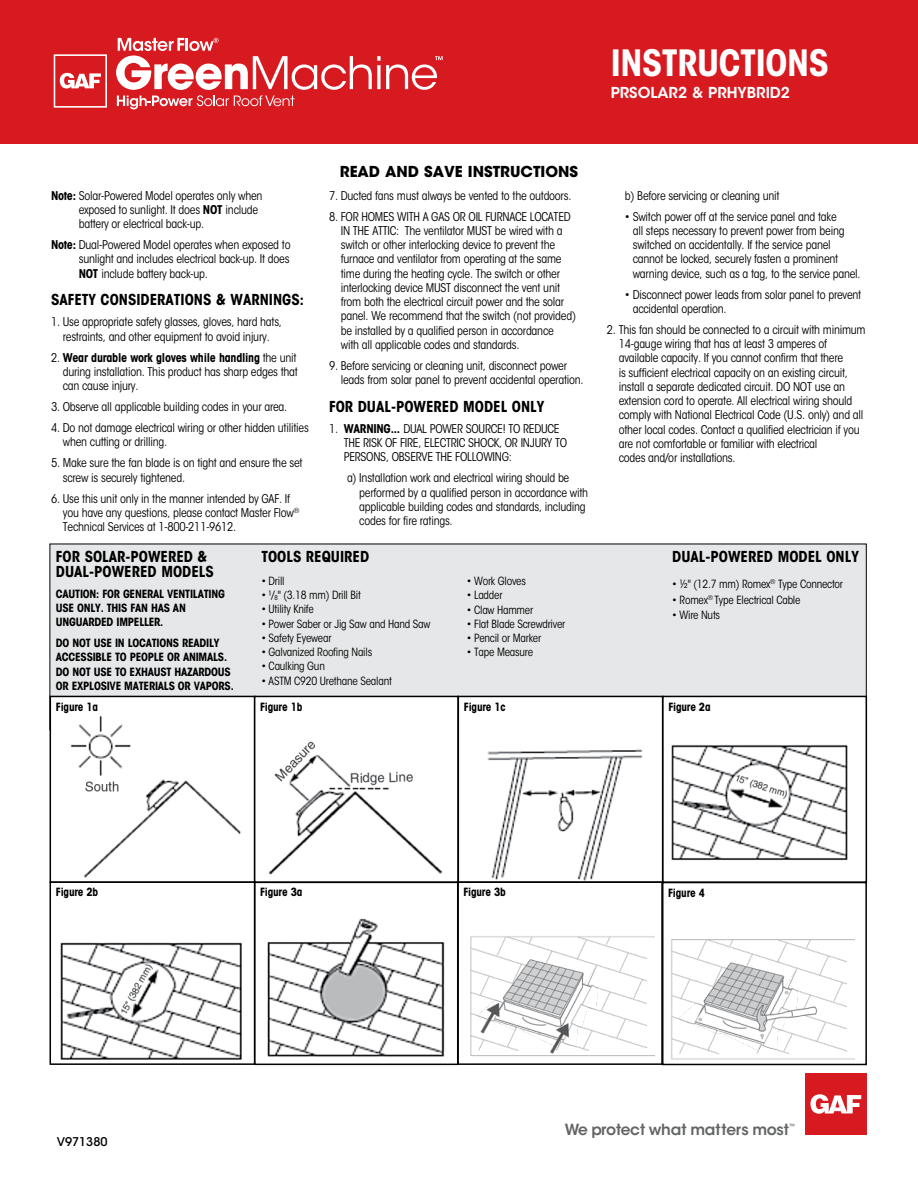
<style>
.page{position:relative;width:918px;height:1188px;background:#fff}
.page>*{position:absolute;margin:0;border:0;box-sizing:border-box;transform-origin:0 0}
.t1{font:700 condensed 36px "ITC Avant Garde Std";letter-spacing:-.01em;color:#fff}
.t2{font:600 15.3px "ITC Avant Garde Std";letter-spacing:-.02em;color:#636466}
.t3{font:700 condensed 15px/14.2px "ITC Avant Garde Std";color:#000}
.t4{font:700 15px "ITC Avant Garde Std";color:#000}
.t5{font:600 15px "ITC Avant Garde Std";color:#fff}
.t6{font:condensed 12px/14.2px "ITC Avant Garde Std";letter-spacing:-.02em;color:#000}
.t7{font:500 12px "ITC Avant Garde Std";color:#000}
.t8{font:condensed 11.25px "ITC Avant Garde Std";letter-spacing:-.02em;color:#000}
.t9{font:700 condensed 11.25px/14.2px "ITC Avant Garde Std";letter-spacing:-.02em;color:#000}
.t10{font:500 5.85px "ITC Avant Garde Std";color:#636466}
.s1{font-weight:700}
.s2{font-size:6.6px}
</style>
<div class="page">
<div style="left:0;top:0;width:918px;height:144px;background:#d71920"></div>
<div style="left:805px;top:1074px;width:62px;height:61px;background:#d71920"></div>
<svg style="left:810px;top:1094px;width:51px;height:20px"></svg>
<div style="left:50px;top:544px;width:816px;height:186px;background:#e6e7e8"></div>
<svg style="left:54px;top:54px;width:53px;height:54px"></svg>
<svg style="left:116px;top:38px;width:327px;height:71px"></svg>
<img style="left:53px;top:699px;width:199px;height:179px">
<div style="left:50px;top:696px;width:205px;height:187px;border:2px solid #000"></div>
<div style="left:255px;top:696px;width:203px;height:186px;background:#fff"></div>
<div style="left:254px;top:696px;width:205px;height:187px;border:2px solid #000"></div>
<div style="left:458px;top:696px;width:205px;height:186px;background:#fff"></div>
<div style="left:458px;top:696px;width:205px;height:187px;border:2px solid #000"></div>
<div style="left:663px;top:696px;width:203px;height:186px;background:#fff"></div>
<div style="left:662px;top:696px;width:205px;height:187px;border:2px solid #000"></div>
<img style="left:671px;top:744px;width:177px;height:117px">
<img style="left:267px;top:918px;width:170px;height:139px">
<div style="left:254px;top:882px;width:205px;height:183px;border:2px solid #000"></div>
<div style="left:457px;top:881px;width:206px;height:184px;border:2px solid #000"></div>
<img style="left:437px;top:927px;width:200px;height:134px">
<div style="left:662px;top:882px;width:205px;height:183px;border:2px solid #000"></div>
<img style="left:637px;top:929px;width:218px;height:132px">
<div style="left:50px;top:881px;width:205px;height:184px;border:2px solid #000"></div>
<img style="left:60px;top:942px;width:182px;height:118px">
<h1 class="t1" style="left:611px;top:40px;width:220px">INSTRUCTIONS</h1>
<p class="t5" style="left:611px;top:83px;width:181px">PRSOLAR2 &amp; PRHYBRID2</p>
<p class="t6" style="left:79px;top:188px;width:185px;text-indent:-28px"><span class="s1">Note:</span> Solar-Powered Model operates only when exposed to sunlight. It does <span class="s1">NOT</span> include battery or electrical back-up.</p>
<p class="t6" style="left:79px;top:238px;width:213px;text-align:justify;text-indent:-28px"><span class="s1">Note:</span> Dual-Powered Model operates when exposed to sunlight and includes electrical back-up. It does <span class="s1">NOT</span> include battery back-up.</p>
<p class="t3" style="left:51px;top:293px;width:254px">SAFETY CONSIDERATIONS &amp; WARNINGS:</p>
<p class="t6" style="left:51px;top:315px;width:233px;text-align:center">1. Use appropriate safety glasses, gloves, hard hats, restraints, and other equipment to avoid injury.</p>
<p class="t6" style="left:63px;top:350px;width:237px;text-align:justify;text-indent:-12px">2. <span class="s1">Wear durable work gloves while handling</span> the unit during installation. This product has sharp edges that can cause injury.</p>
<p class="t6" style="left:51px;top:400px;width:238px">3. Observe all applicable building codes in your area.</p>
<p class="t6" style="left:63px;top:421px;width:248px;text-indent:-12px">4. Do not damage electrical wiring or other hidden utilities when cutting or drilling.</p>
<p class="t6" style="left:63px;top:456px;width:241px;text-indent:-12px">5. Make sure the fan blade is on tight and ensure the set screw is securely tightened.</p>
<p class="t6" style="left:63px;top:491px;width:238px;text-indent:-12px">6. Use this unit only in the manner intended by GAF. If you have any questions, please contact Master Flow<sup>®<br></sup>Technical Services at 1-800-211-9612.</p>
<p class="t4" style="left:340px;top:161px;width:240px">READ AND SAVE INSTRUCTIONS</p>
<p class="t6" style="left:329px;top:188px;width:244px">7. Ducted fans must always be vented to the outdoors.</p>
<p class="t6" style="left:341px;top:209px;width:237px;text-indent:-12px">8. FOR HOMES WITH A GAS OR OIL FURNACE LOCATED IN THE ATTIC: The ventilator MUST be wired with a switch or other interlocking device to prevent the furnace and ventilator from operating at the same time during the heating cycle. The switch or other interlocking device MUST disconnect the vent unit from both the electrical circuit power and the solar panel. We recommend that the switch (not provided) be installed by a qualified person in accordance<br>with all applicable codes and standards.</p>
<p class="t6" style="left:341px;top:359px;width:244px;text-indent:-12px">9. Before servicing or cleaning unit, disconnect power leads from solar panel to prevent accidental operation.</p>
<p class="t3" style="left:329px;top:399px;width:217px">FOR DUAL-POWERED MODEL ONLY</p>
<p class="t6" style="left:344px;top:422px;width:225px;text-indent:-15px">1. <span class="s1">WARNING...</span> DUAL POWER SOURCE! TO REDUCE<br>THE RISK OF FIRE, ELECTRIC SHOCK, OR INJURY TO<br>PERSONS, OBSERVE THE FOLLOWING:</p>
<p class="t6" style="left:359px;top:471px;width:230px;text-indent:-12px">a) Installation work and electrical wiring should be performed by a qualified person in accordance with applicable building codes and standards, including codes for fire ratings.</p>
<p class="t3" style="left:56px;top:550px;width:159px">FOR SOLAR-POWERED &amp;<br>DUAL-POWERED MODELS</p>
<p class="t9" style="left:56px;top:586px;width:170px">CAUTION: FOR GENERAL VENTILATING<br>USE ONLY. THIS FAN HAS AN<br>UNGUARDED IMPELLER.</p>
<p class="t9" style="left:56px;top:636px;width:179px">DO NOT USE IN LOCATIONS READILY<br>ACCESSIBLE TO PEOPLE OR ANIMALS.<br>DO NOT USE TO EXHAUST HAZARDOUS<br>OR EXPLOSIVE MATERIALS OR VAPORS.</p>
<p class="t3" style="left:261px;top:550px;width:109px">TOOLS REQUIRED</p>
<p class="t8" style="left:261px;top:574px;width:25px">• Drill</p>
<p class="t8" style="left:261px;top:588px;width:101px">• 1/<span class="s2">8</span>" (3.18 mm) Drill Bit</p>
<p class="t8" style="left:261px;top:602px;width:54px">• Utility Knife</p>
<p class="t8" style="left:261px;top:617px;width:171px">• Power Saber or Jig Saw and Hand Saw</p>
<p class="t8" style="left:261px;top:631px;width:72px">• Safety Eyewear</p>
<p class="t8" style="left:261px;top:645px;width:112px">• Galvanized Roofing Nails</p>
<p class="t8" style="left:261px;top:659px;width:65px">• Caulking Gun</p>
<p class="t8" style="left:261px;top:674px;width:132px">• ASTM C920 Urethane Sealant</p>
<p class="t8" style="left:467px;top:574px;width:61px">• Work Gloves</p>
<p class="t8" style="left:467px;top:588px;width:37px">• Ladder</p>
<p class="t8" style="left:467px;top:603px;width:68px">• Claw Hammer</p>
<p class="t8" style="left:467px;top:617px;width:100px">• Flat Blade Screwdriver</p>
<p class="t8" style="left:467px;top:631px;width:76px">• Pencil or Marker</p>
<p class="t8" style="left:467px;top:645px;width:68px">• Tape Measure</p>
<p class="t6" style="left:625px;top:188px;width:156px">b) Before servicing or cleaning unit</p>
<p class="t6" style="left:633px;top:209px;width:230px;text-indent:-8px">• Switch power off at the service panel and take<br>all steps necessary to prevent power from being switched on accidentally. If the service panel cannot be locked, securely fasten a prominent warning device, such as a tag, to the service panel.</p>
<p class="t6" style="left:633px;top:287px;width:230px;text-indent:-8px">• Disconnect power leads from solar panel to prevent accidental operation.</p>
<p class="t6" style="left:619px;top:322px;width:248px;text-indent:-12px">2. This fan should be connected to a circuit with minimum 14-gauge wiring that has at least 3 amperes of available capacity. If you cannot confirm that there<br>is sufficient electrical capacity on an existing circuit, install a separate dedicated circuit. DO NOT use an extension cord to operate. All electrical wiring should comply with National Electrical Code (U.S. only) and all other local codes. Contact a qualified electrician if you are not comfortable or familiar with electrical<br>codes and/or installations.</p>
<p class="t3" style="left:672px;top:550px;width:188px">DUAL-POWERED MODEL ONLY</p>
<p class="t8" style="left:672px;top:577px;width:172px">• 1/2" (12.7 mm) Romex<sup>®</sup> Type Connector</p>
<p class="t8" style="left:672px;top:593px;width:130px">• Romex<sup>®</sup> Type Electrical Cable</p>
<p class="t8" style="left:672px;top:608px;width:49px">• Wire Nuts</p>
<p class="t9" style="left:56px;top:699px;width:44px">Figure 1a</p>
<p class="t9" style="left:260px;top:699px;width:44px">Figure 1b</p>
<p class="t9" style="left:464px;top:699px;width:43px">Figure 1c</p>
<p class="t9" style="left:668px;top:699px;width:44px">Figure 2a</p>
<p class="t9" style="left:56px;top:884px;width:44px">Figure 2b</p>
<p class="t9" style="left:260px;top:885px;width:44px">Figure 3a</p>
<p class="t9" style="left:463px;top:884px;width:44px">Figure 3b</p>
<p class="t9" style="left:668px;top:885px;width:38px">Figure 4</p>
<p class="t7" style="left:57px;top:1135px;width:52px">V971380</p>
<p class="t2" style="left:565px;top:1120px;width:226px">We protect what matters most</p>
<p class="t10" style="left:789px;top:1122px;width:7px">™</p>
</div>
